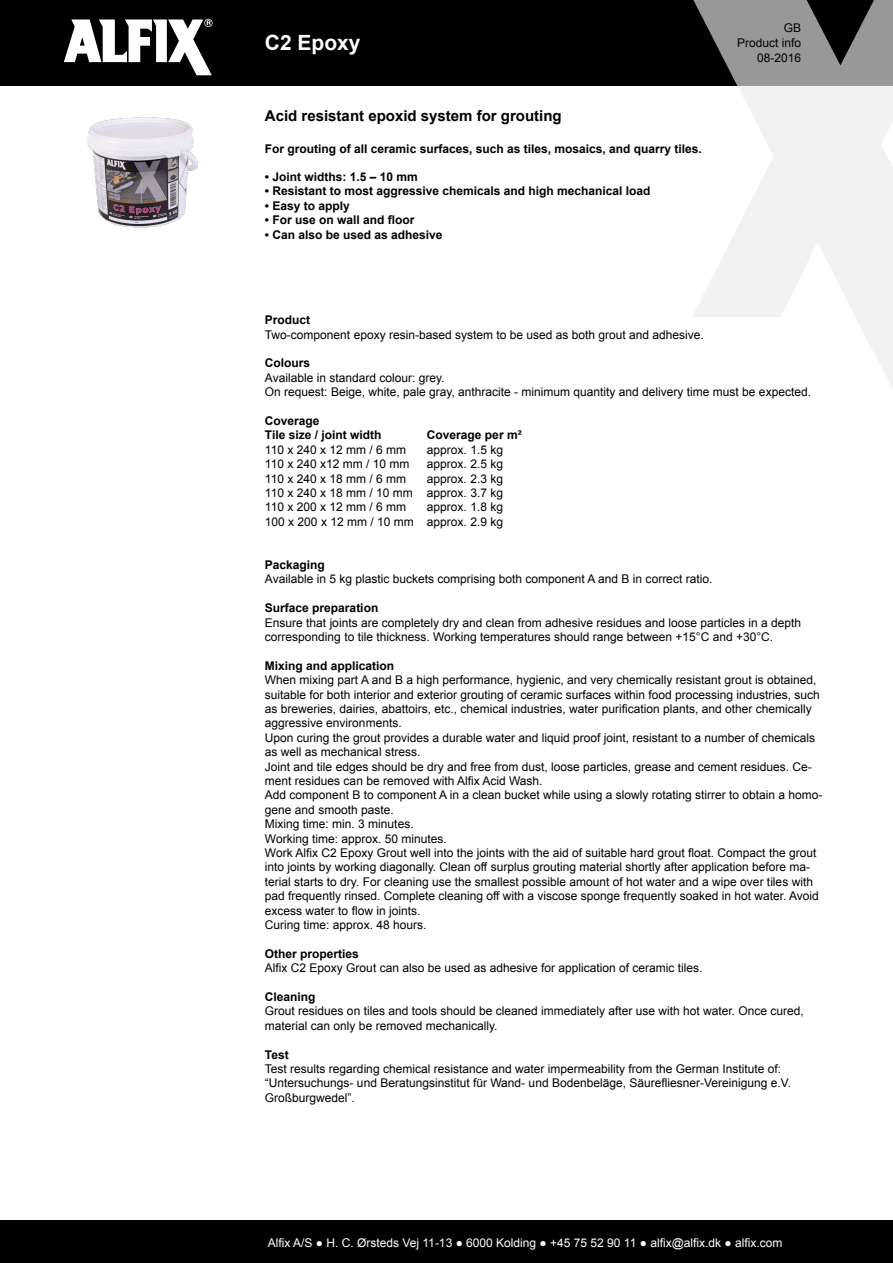
<style>
.page{position:relative;width:893px;height:1263px;background:#fff}
.page>*{position:absolute;margin:0;border:0;box-sizing:border-box;transform-origin:0 0}
.t1{font:700 21px "Arial";color:#fff}
.Brødtekst{font:700 15px "Arial";color:#000}
.Brødtekst-2{font:12px/14.4px "Arial";color:#000}
.Brødtekst-3{font:700 12px "Arial";color:#000}
.t2{font:12px "Arial";color:#fff}
</style>
<div class="page">
<div style="left:0;top:0;width:893px;height:85px;background:#000"></div>
<div style="left:0;top:1220px;width:893px;height:43px;background:#000"></div>
<svg style="left:691px;top:0;width:202px;height:388px"></svg>
<svg style="left:64px;top:19px;width:149px;height:56px"></svg>
<img style="left:87px;top:117px;width:111px;height:111px">
<p class="t1" style="left:265px;top:29px;width:97px">C2 Epoxy</p>
<p class="Brødtekst" style="left:265px;top:106px;width:298px">Acid resistant epoxid system for grouting</p>
<p class="Brødtekst-3" style="left:265px;top:141px;width:438px">For grouting of all ceramic surfaces, such as tiles, mosaics, and quarry tiles.</p>
<p class="Brødtekst-3" style="left:265px;top:169px;width:154px">• Joint widths: 1.5 – 10 mm</p>
<p class="Brødtekst-3" style="left:265px;top:183px;width:387px">• Resistant to most aggressive chemicals and high mechanical load</p>
<p class="Brødtekst-3" style="left:265px;top:197px;width:86px">• Easy to apply</p>
<p class="Brødtekst-3" style="left:265px;top:212px;width:151px">• For use on wall and floor</p>
<p class="Brødtekst-3" style="left:265px;top:226px;width:179px">• Can also be used as adhesive</p>
<p class="Brødtekst-2" style="left:784px;top:21px;width:19px">GB</p>
<p class="Brødtekst-2" style="left:737px;top:36px;width:66px">Product info</p>
<p class="Brødtekst-2" style="left:757px;top:51px;width:46px">08-2016</p>
<p class="Brødtekst-3" style="left:265px;top:312px;width:47px">Product</p>
<p class="Brødtekst-2" style="left:265px;top:327px;width:440px">Two-component epoxy resin-based system to be used as both grout and adhesive.</p>
<p class="Brødtekst-3" style="left:265px;top:355px;width:47px">Colours</p>
<p class="Brødtekst-2" style="left:265px;top:370px;width:181px">Available in standard colour: grey.</p>
<p class="Brødtekst-2" style="left:265px;top:385px;width:548px">On request: Beige, white, pale gray, anthracite - minimum quantity and delivery time must be expected.</p>
<p class="Brødtekst-3" style="left:265px;top:413px;width:56px">Coverage</p>
<p class="Brødtekst-3" style="left:265px;top:427px;width:118px">Tile size / joint width</p>
<p class="Brødtekst-3" style="left:427px;top:427px;width:96px">Coverage per m²</p>
<p class="Brødtekst-2" style="left:265px;top:442px;width:143px">110 x 240 x 12 mm / 6 mm</p>
<p class="Brødtekst-2" style="left:427px;top:442px;width:78px">approx. 1.5 kg</p>
<p class="Brødtekst-2" style="left:265px;top:457px;width:146px">110 x 240 x12 mm / 10 mm</p>
<p class="Brødtekst-2" style="left:427px;top:457px;width:78px">approx. 2.5 kg</p>
<p class="Brødtekst-2" style="left:265px;top:471px;width:143px">110 x 240 x 18 mm / 6 mm</p>
<p class="Brødtekst-2" style="left:427px;top:471px;width:78px">approx. 2.3 kg</p>
<p class="Brødtekst-2" style="left:265px;top:486px;width:240px">110 x 240 x 18 mm / 10 mm approx. 3.7 kg</p>
<p class="Brødtekst-2" style="left:265px;top:500px;width:143px">110 x 200 x 12 mm / 6 mm</p>
<p class="Brødtekst-2" style="left:427px;top:500px;width:78px">approx. 1.8 kg</p>
<p class="Brødtekst-2" style="left:265px;top:514px;width:240px">100 x 200 x 12 mm / 10 mm approx. 2.9 kg</p>
<p class="Brødtekst-3" style="left:265px;top:557px;width:62px">Packaging</p>
<p class="Brødtekst-2" style="left:265px;top:572px;width:449px">Available in 5 kg plastic buckets comprising both component A and B in correct ratio.</p>
<p class="Brødtekst-3" style="left:265px;top:600px;width:115px">Surface preparation</p>
<p class="Brødtekst-2" style="left:265px;top:615px;width:538px">Ensure that joints are completely dry and clean from adhesive residues and loose particles in a depth corresponding to tile thickness. Working temperatures should range between +15°C and +30°C.</p>
<p class="Brødtekst-3" style="left:265px;top:657px;width:131px">Mixing and application</p>
<p class="Brødtekst-2" style="left:265px;top:673px;width:556px">When mixing part A and B a high performance, hygienic, and very chemically resistant grout is obtained, suitable for both interior and exterior grouting of ceramic surfaces within food processing industries, such as breweries, dairies, abattoirs, etc., chemical industries, water purification plants, and other chemically aggressive environments.</p>
<p class="Brødtekst-2" style="left:265px;top:730px;width:552px">Upon curing the grout provides a durable water and liquid proof joint, resistant to a number of chemicals as well as mechanical stress.</p>
<p class="Brødtekst-2" style="left:265px;top:759px;width:548px">Joint and tile edges should be dry and free from dust, loose particles, grease and cement residues. Ce&shy;ment residues can be removed with Alfix Acid Wash.</p>
<p class="Brødtekst-2" style="left:265px;top:788px;width:559px">Add component B to component A in a clean bucket while using a slowly rotating stirrer to obtain a homo&shy;gene and smooth paste.</p>
<p class="Brødtekst-2" style="left:265px;top:817px;width:150px">Mixing time: min. 3 minutes.</p>
<p class="Brødtekst-2" style="left:265px;top:831px;width:183px">Working time: approx. 50 minutes.</p>
<p class="Brødtekst-2" style="left:265px;top:846px;width:555px">Work Alfix C2 Epoxy Grout well into the joints with the aid of suitable hard grout float. Compact the grout into joints by working diagonally. Clean off surplus grouting material shortly after application before ma&shy;terial starts to dry. For cleaning use the smallest possible amount of hot water and a wipe over tiles with pad frequently rinsed. Complete cleaning off with a viscose sponge frequently soaked in hot water. Avoid excess water to flow in joints.</p>
<p class="Brødtekst-2" style="left:265px;top:918px;width:163px">Curing time: approx. 48 hours.</p>
<p class="Brødtekst-3" style="left:265px;top:945px;width:96px">Other properties</p>
<p class="Brødtekst-2" style="left:265px;top:961px;width:439px">Alfix C2 Epoxy Grout can also be used as adhesive for application of ceramic tiles.</p>
<p class="Brødtekst-3" style="left:265px;top:989px;width:52px">Cleaning</p>
<p class="Brødtekst-2" style="left:265px;top:1004px;width:540px">Grout residues on tiles and tools should be cleaned immediately after use with hot water. Once cured, material can only be removed mechanically.</p>
<p class="Brødtekst-3" style="left:265px;top:1046px;width:25px">Test</p>
<p class="Brødtekst-2" style="left:265px;top:1062px;width:528px">Test results regarding chemical resistance and water impermeability from the German Institute of: “Untersuchungs- und Beratungsinstitut für Wand- und Bodenbeläge, Säurefliesner-Vereinigung e.V.<br>Großburgwedel”.</p>
<p class="t2" style="left:268px;top:1235px;width:516px">Alfix A/S ● H. C. Ørsteds Vej 11-13 ● 6000 Kolding ● +45 75 52 90 11 ● alfix@alfix.dk ● alfix.com</p>
</div>
